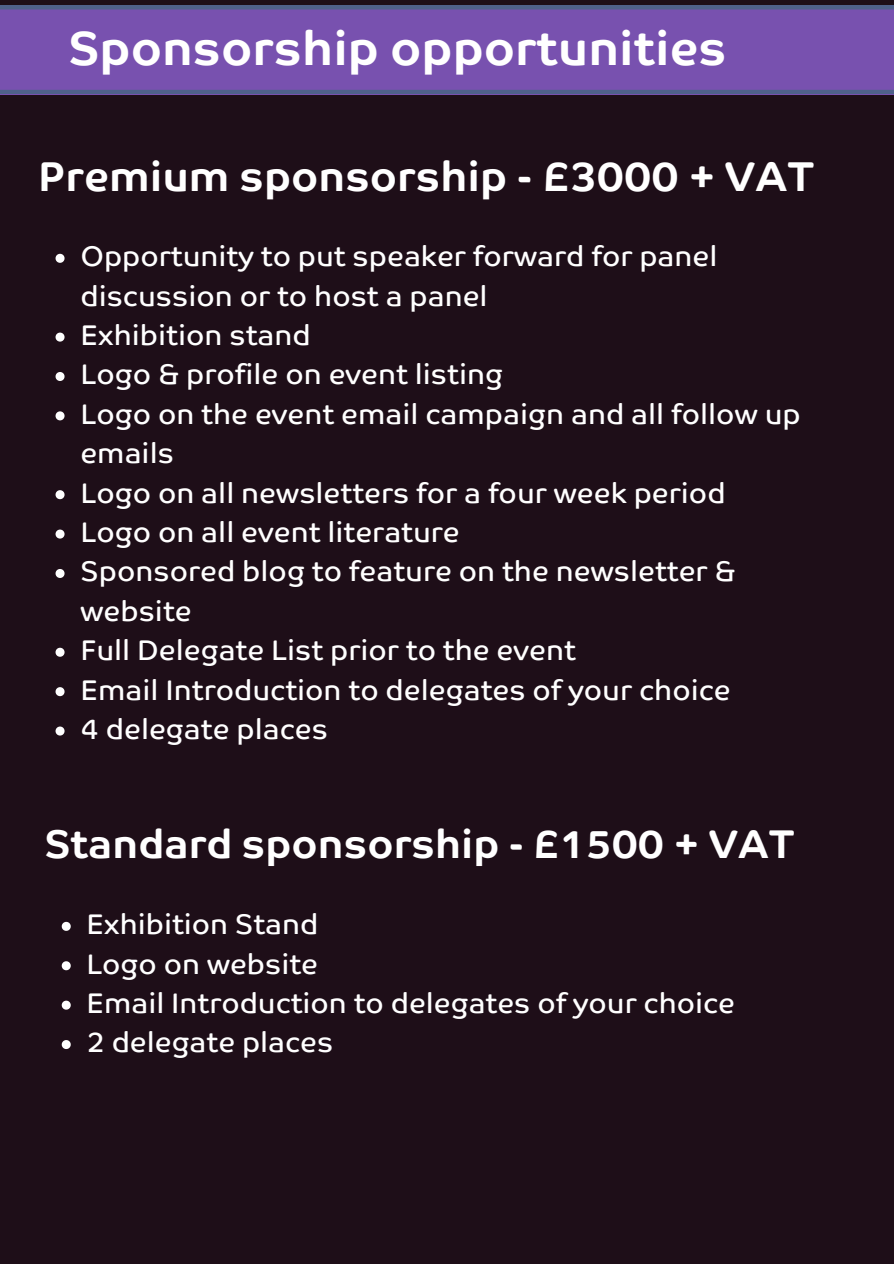
<style>
.page{position:relative;width:894px;height:1264px;background:#fff}
.page>*{position:absolute;margin:0;border:0;box-sizing:border-box;transform-origin:0 0}
.t1{font:700 48px "Co Text Corp";color:#fff}
.t2{font:700 41.7px "Co Text Corp";color:#fff}
.t3{font:700 40.2px "Co Text Corp";color:#fff}
.t4{font:28.5px/39.3px "Co Text Corp";color:#fff}
</style>
<div class="page">
<div style="left:0;top:0;width:893px;height:1263px;background:#1e0e18"></div>
<svg style="left:55px;top:254px;width:9px;height:9px"></svg>
<svg style="left:55px;top:332px;width:9px;height:9px"></svg>
<svg style="left:55px;top:372px;width:9px;height:9px"></svg>
<svg style="left:55px;top:411px;width:9px;height:9px"></svg>
<svg style="left:55px;top:490px;width:9px;height:9px"></svg>
<svg style="left:55px;top:529px;width:9px;height:9px"></svg>
<svg style="left:55px;top:569px;width:9px;height:9px"></svg>
<svg style="left:55px;top:647px;width:9px;height:9px"></svg>
<svg style="left:55px;top:687px;width:9px;height:9px"></svg>
<svg style="left:55px;top:726px;width:9px;height:9px"></svg>
<svg style="left:62px;top:921px;width:9px;height:9px"></svg>
<svg style="left:62px;top:961px;width:9px;height:9px"></svg>
<svg style="left:62px;top:1000px;width:9px;height:9px"></svg>
<svg style="left:62px;top:1040px;width:9px;height:9px"></svg>
<svg style="left:0;top:5px;width:893px;height:89px;background:#7352ab"></svg>
<p class="t1" style="left:69px;top:21px;width:659px">Sponsorship opportunities</p>
<h1 class="t2" style="left:38px;top:153px;width:777px">Premium sponsorship - £3000 + VAT</h1>
<h2 class="t4" style="left:80px;top:236px;width:638px">Opportunity to put speaker forward for panel discussion or to host a panel</h2>
<p class="t4" style="left:80px;top:315px;width:232px">Exhibition stand</p>
<p class="t4" style="left:80px;top:355px;width:424px">Logo &amp; profile on event listing</p>
<p class="t4" style="left:80px;top:394px;width:721px">Logo on the event email campaign and all follow up emails</p>
<p class="t4" style="left:80px;top:473px;width:646px">Logo on all newsletters for a four week period</p>
<p class="t4" style="left:80px;top:512px;width:381px">Logo on all event literature</p>
<p class="t4" style="left:80px;top:551px;width:656px">Sponsored blog to feature on the newsletter &amp; website</p>
<p class="t4" style="left:80px;top:630px;width:497px">Full Delegate List prior to the event</p>
<p class="t4" style="left:80px;top:670px;width:651px">Email Introduction to delegates of your choice</p>
<p class="t4" style="left:80px;top:709px;width:249px">4 delegate places</p>
<p class="t3" style="left:45px;top:820px;width:750px">Standard sponsorship - £1500 + VAT</p>
<p class="t4" style="left:86px;top:904px;width:233px">Exhibition Stand</p>
<h2 class="t4" style="left:86px;top:944px;width:233px">Logo on website</h2>
<p class="t4" style="left:86px;top:983px;width:650px">Email Introduction to delegates of your choice</p>
<p class="t4" style="left:86px;top:1022px;width:248px">2 delegate places</p>
</div>
